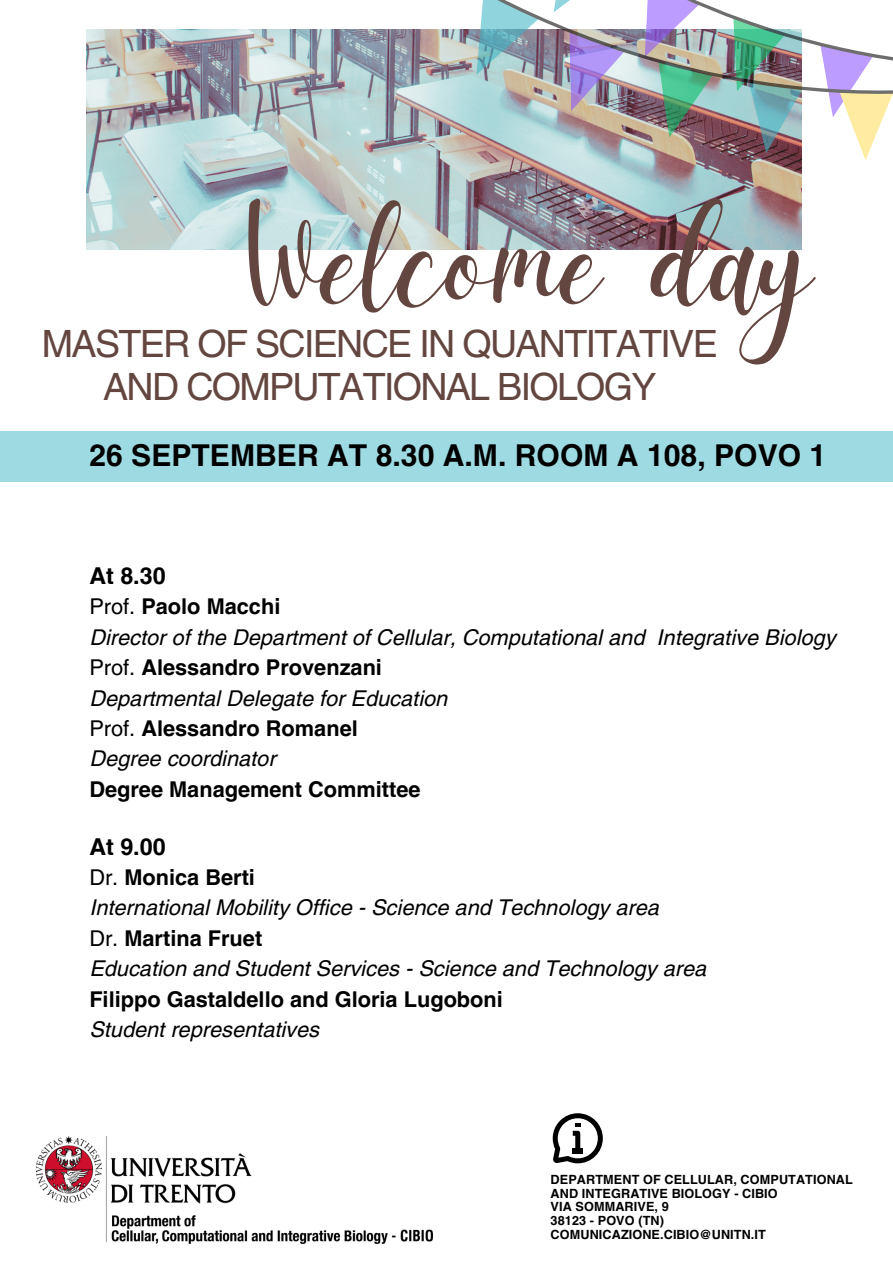
<style>
.page{position:relative;width:893px;height:1263px;background:#fff}
.page>*{position:absolute;margin:0;border:0;box-sizing:border-box;transform-origin:0 0}
.t1{font:136.95px "Daydream";color:#644641}
.t2{font:37.65px "Helvetica LT Pro";letter-spacing:-.045em;color:#644641}
.t3{font:700 30.15px "Helvetica LT Pro";color:#000}
.t4{font:700 23.25px "Helvetica LT Pro";color:#000}
.t5{font:italic 21.75px "Helvetica LT Pro";color:#000}
.t6{font:700 21.75px "Helvetica LT Pro";color:#000}
.t7{font:700 12.67px/13.7px "Helvetica LT Pro";letter-spacing:.005em;color:#000}
.s1{font-weight:400}
</style>
<div class="page">
<img style="left:86px;top:30px;width:715px;height:220px">
<img style="left:408px;top:0;width:485px;height:235px">
<img style="left:37px;top:1136px;width:395px;height:107px">
<svg style="left:553px;top:1113px;width:50px;height:50px"></svg>
<div style="left:0;top:431px;width:893px;height:51px;background:#9edae2"></div>
<p class="t1" style="left:248px;top:182px;width:566px">Welcome day</p>
<p class="t2" style="left:42px;top:330px;width:677px">MASTER OF SCIENCE IN QUANTITATIVE</p>
<p class="t2" style="left:103px;top:373px;width:555px">AND COMPUTATIONAL BIOLOGY</p>
<p class="t3" style="left:89px;top:444px;width:738px">26 SEPTEMBER AT 8.30 A.M. ROOM A 108, POVO 1</p>
<p class="t4" style="left:89px;top:567px;width:78px">At 8.30</p>
<p class="t6" style="left:89px;top:599px;width:193px"><span class="s1">Prof.</span> Paolo Macchi</p>
<p class="t5" style="left:89px;top:629px;width:747px">Director of the Department of Cellular, Computational and Integrative Biology</p>
<p class="t6" style="left:89px;top:659px;width:294px"><span class="s1">Prof.</span> Alessandro Provenzani</p>
<p class="t5" style="left:89px;top:690px;width:359px">Departmental Delegate for Education</p>
<p class="t6" style="left:89px;top:720px;width:270px"><span class="s1">Prof.</span> Alessandro Romanel</p>
<p class="t5" style="left:89px;top:751px;width:188px">Degree coordinator</p>
<p class="t6" style="left:89px;top:781px;width:333px">Degree Management Committee</p>
<p class="t4" style="left:89px;top:838px;width:78px">At 9.00</p>
<p class="t6" style="left:89px;top:869px;width:167px"><span class="s1">Dr.</span> Monica Berti</p>
<p class="t5" style="left:89px;top:900px;width:571px">International Mobility Office - Science and Technology area</p>
<p class="t6" style="left:89px;top:930px;width:174px"><span class="s1">Dr.</span> Martina Fruet</p>
<p class="t5" style="left:89px;top:960px;width:618px">Education and Student Services - Science and Technology area</p>
<p class="t6" style="left:89px;top:991px;width:415px">Filippo Gastaldello and Gloria Lugoboni</p>
<p class="t5" style="left:89px;top:1021px;width:231px">Student representatives</p>
<p class="t7" style="left:550px;top:1174px;width:304px">DEPARTMENT OF CELLULAR, COMPUTATIONAL<br>AND INTEGRATIVE BIOLOGY - CIBIO</p>
<p class="t7" style="left:550px;top:1201px;width:120px">VIA SOMMARIVE, 9</p>
<p class="t7" style="left:550px;top:1215px;width:115px">38123 - POVO (TN)</p>
<p class="t7" style="left:550px;top:1228px;width:217px">COMUNICAZIONE.CIBIO@UNITN.IT</p>
</div>
